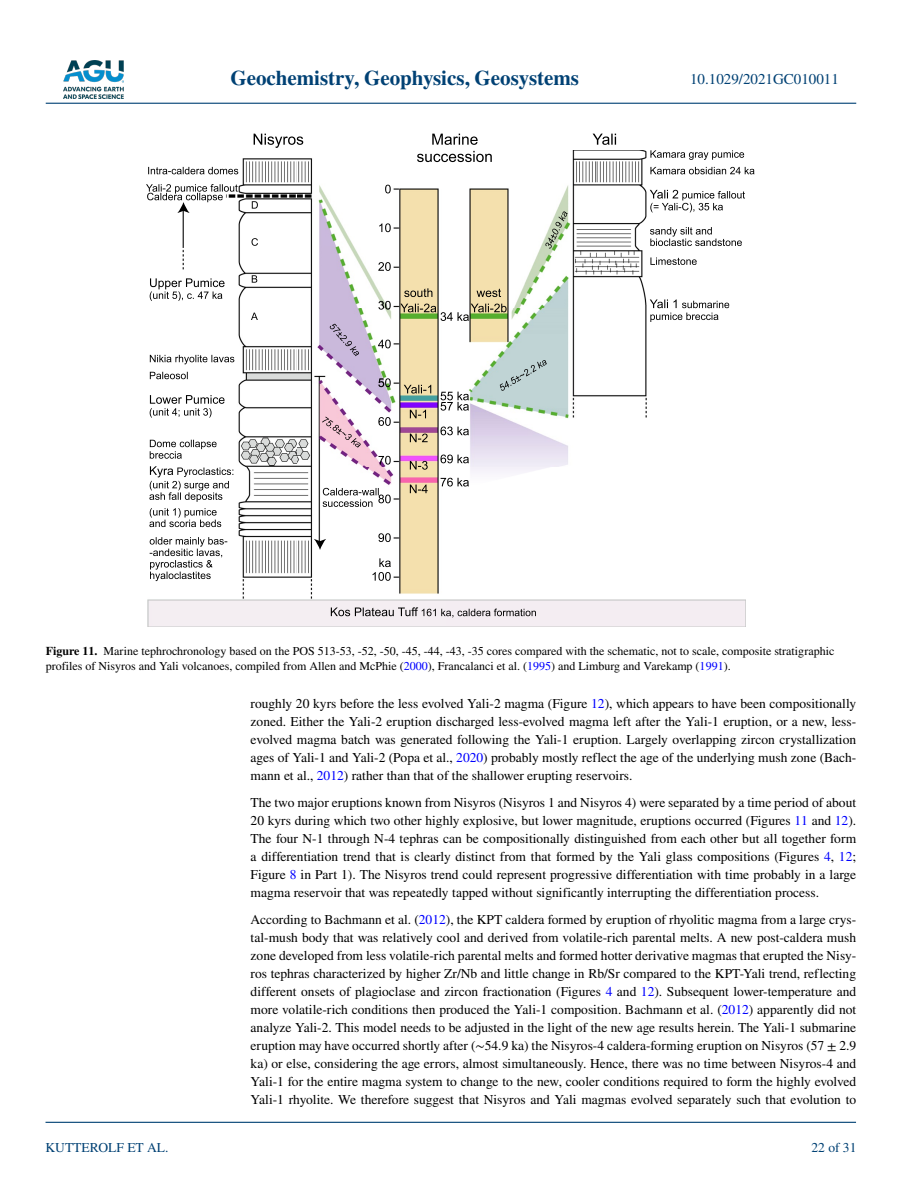
<style>
.page{position:relative;width:902px;height:1183px;background:#fff}
.page>*{position:absolute;margin:0;border:0;box-sizing:border-box;transform-origin:0 0}
.t1{font:700 21px "STIX";color:#004174}
.t2{font:15px "STIX";color:#004174}
.t3{font:13.5px/18px "STIX";color:#000;text-align:justify}
.t4{font:13.5px "STIX";color:#004174}
.t5{font:12px/15px "STIX";color:#000}
.s1{font-weight:700}
.s2{color:#00f}
.s3{font-family:"STIX Math"}
</style>
<div class="page">
<img style="left:63px;top:60px;width:60px;height:39px">
<hr style="left:46px;top:103px;width:810px;height:1px;background:#004174">
<hr style="left:45px;top:1121px;width:810px;height:1px;background:#004174">
<img style="left:148px;top:150px;width:597px;height:476px">
<svg style="left:650px;top:167px;width:104px;height:7px"></svg>
<svg style="left:650px;top:150px;width:94px;height:10px"></svg>
<svg style="left:649px;top:190px;width:96px;height:22px"></svg>
<svg style="left:150px;top:278px;width:74px;height:23px"></svg>
<svg style="left:148px;top:167px;width:90px;height:7px"></svg>
<svg style="left:251px;top:312px;width:7px;height:8px"></svg>
<svg style="left:252px;top:275px;width:5px;height:7px"></svg>
<svg style="left:251px;top:238px;width:7px;height:8px"></svg>
<svg style="left:252px;top:201px;width:6px;height:7px"></svg>
<svg style="left:150px;top:395px;width:74px;height:22px"></svg>
<svg style="left:150px;top:371px;width:38px;height:8px"></svg>
<svg style="left:150px;top:355px;width:84px;height:9px"></svg>
<svg style="left:150px;top:439px;width:66px;height:19px"></svg>
<svg style="left:149px;top:508px;width:72px;height:19px"></svg>
<svg style="left:149px;top:466px;width:84px;height:35px"></svg>
<svg style="left:649px;top:299px;width:80px;height:23px"></svg>
<svg style="left:650px;top:227px;width:91px;height:19px"></svg>
<svg style="left:650px;top:257px;width:46px;height:8px"></svg>
<svg style="left:253px;top:134px;width:363px;height:28px"></svg>
<svg style="left:314px;top:538px;width:12px;height:11px"></svg>
<svg style="left:146px;top:184px;width:92px;height:29px"></svg>
<svg style="left:331px;top:607px;width:205px;height:10px;background:#bcb7ba"></svg>
<svg style="left:385px;top:185px;width:5px;height:8px"></svg>
<svg style="left:379px;top:223px;width:11px;height:9px"></svg>
<svg style="left:378px;top:262px;width:12px;height:9px"></svg>
<svg style="left:378px;top:301px;width:12px;height:8px"></svg>
<svg style="left:378px;top:339px;width:12px;height:9px"></svg>
<svg style="left:378px;top:378px;width:12px;height:9px"></svg>
<svg style="left:378px;top:417px;width:12px;height:9px"></svg>
<svg style="left:378px;top:455px;width:12px;height:9px"></svg>
<svg style="left:322px;top:487px;width:68px;height:20px"></svg>
<svg style="left:378px;top:533px;width:12px;height:9px"></svg>
<svg style="left:372px;top:558px;width:19px;height:22px"></svg>
<svg style="left:440px;top:391px;width:29px;height:19px"></svg>
<svg style="left:440px;top:477px;width:29px;height:9px"></svg>
<svg style="left:440px;top:454px;width:29px;height:9px"></svg>
<svg style="left:440px;top:426px;width:29px;height:9px"></svg>
<svg style="left:403px;top:384px;width:28px;height:9px"></svg>
<svg style="left:410px;top:409px;width:16px;height:9px"></svg>
<svg style="left:410px;top:433px;width:17px;height:9px"></svg>
<svg style="left:410px;top:461px;width:17px;height:8px"></svg>
<svg style="left:410px;top:484px;width:17px;height:9px"></svg>
<svg style="left:400px;top:303px;width:106px;height:18px"></svg>
<svg style="left:404px;top:288px;width:97px;height:9px"></svg>
<svg style="left:150px;top:537px;width:77px;height:44px"></svg>
<svg style="left:330px;top:323px;width:29px;height:33px"></svg>
<svg style="left:322px;top:416px;width:38px;height:31px"></svg>
<svg style="left:499px;top:360px;width:48px;height:30px"></svg>
<svg style="left:545px;top:211px;width:22px;height:37px"></svg>
<h1 class="t1" style="left:230px;top:66px;width:350px">Geochemistry, Geophysics, Geosystems</h1>
<p class="t2" style="left:690px;top:69px;width:150px">10.1029/2021GC010011</p>
<p class="t5" style="left:46px;top:644px;width:790px"><span class="s1">Figure 11.</span> Marine tephrochronology based on the POS 513-53, -52, -50, -45, -44, -43, -35 cores compared with the schematic, not to scale, composite stratigraphic profiles of Nisyros and Yali volcanoes, compiled from Allen and McPhie (<span class="s2">2000</span>), Francalanci et al. (<span class="s2">1995</span>) and Limburg and Varekamp (<span class="s2">1991</span>).</p>
<p class="t4" style="left:45px;top:1138px;width:125px">KUTTEROLF ET AL.</p>
<p class="t3" style="left:250px;top:694px;width:607px">roughly 20 kyrs before the less evolved Yali-2 magma (Figure <span class="s2">12</span>), which appears to have been compositionally zoned. Either the Yali-2 eruption discharged less-evolved magma left after the Yali-1 eruption, or a new, less&shy;evolved magma batch was generated following the Yali-1 eruption. Largely overlapping zircon crystallization ages of Yali-1 and Yali-2 (Popa et al., <span class="s2">2020</span>) probably mostly reflect the age of the underlying mush zone (Bach&shy;mann et al., <span class="s2">2012</span>) rather than that of the shallower erupting reservoirs.</p>
<p class="t3" style="left:250px;top:793px;width:607px">The two major eruptions known from Nisyros (Nisyros 1 and Nisyros 4) were separated by a time period of about 20 kyrs during which two other highly explosive, but lower magnitude, eruptions occurred (Figures <span class="s2">11</span> and <span class="s2">12</span>).<br>The four N-1 through N-4 tephras can be compositionally distinguished from each other but all together form a differentiation trend that is clearly distinct from that formed by the Yali glass compositions (Figures <span class="s2">4</span>, <span class="s2">12</span>; Figure <span class="s2">8</span> in Part 1). The Nisyros trend could represent progressive differentiation with time probably in a large magma reservoir that was repeatedly tapped without significantly interrupting the differentiation process.</p>
<p class="t3" style="left:250px;top:910px;width:607px">According to Bachmann et al. (<span class="s2">2012</span>), the KPT caldera formed by eruption of rhyolitic magma from a large crys&shy;tal-mush body that was relatively cool and derived from volatile-rich parental melts. A new post-caldera mush zone developed from less volatile-rich parental melts and formed hotter derivative magmas that erupted the Nisy&shy;ros tephras characterized by higher Zr/Nb and little change in Rb/Sr compared to the KPT-Yali trend, reflecting different onsets of plagioclase and zircon fractionation (Figures <span class="s2">4</span> and <span class="s2">12</span>). Subsequent lower-temperature and more volatile-rich conditions then produced the Yali-1 composition. Bachmann et al. (<span class="s2">2012</span>) apparently did not analyze Yali-2. This model needs to be adjusted in the light of the new age results herein. The Yali-1 submarine eruption may have occurred shortly after (<span class="s3">∼</span>54.9 ka) the Nisyros-4 caldera-forming eruption on Nisyros (57 ± 2.9 ka) or else, considering the age errors, almost simultaneously. Hence, there was no time between Nisyros-4 and Yali-1 for the entire magma system to change to the new, cooler conditions required to form the highly evolved Yali-1 rhyolite. We therefore suggest that Nisyros and Yali magmas evolved separately such that evolution to</p>
<p class="t4" style="left:811px;top:1138px;width:46px">22 of 31</p>
</div>
